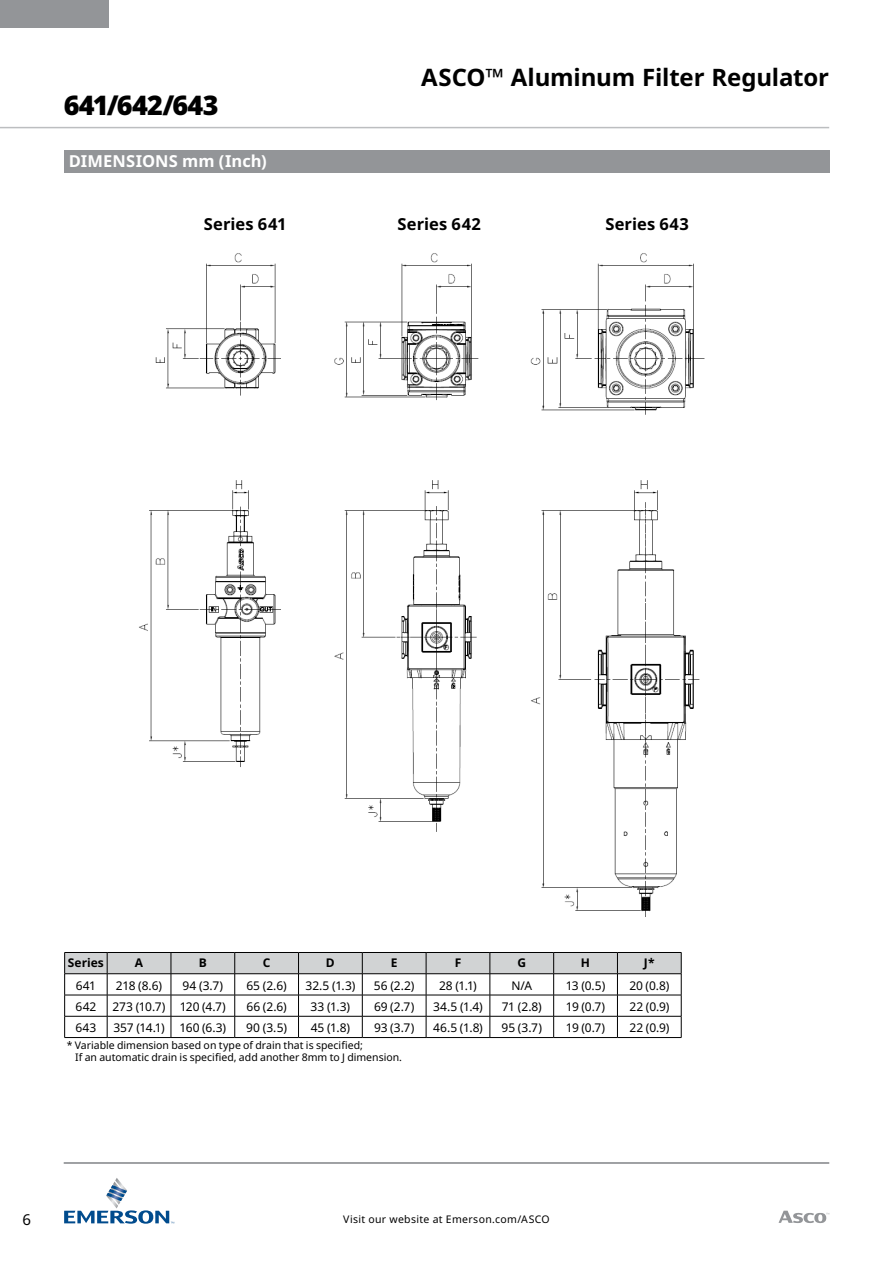
<style>
.page{position:relative;width:893px;height:1263px;background:#fff}
.page>*{position:absolute;margin:0;border:0;box-sizing:border-box;transform-origin:0 0}
.t1{font:900 27px "Noto Sans";letter-spacing:-.025em;color:#000}
.t2{font:700 24px "Noto Sans";letter-spacing:-.01em;color:#000}
.Table_body_left{font:700 16.5px "Noto Sans";letter-spacing:.01em;color:#000}
.Table_Header_Left_Sm{font:700 16.5px "Noto Sans";letter-spacing:.005em;color:#fff}
.t3{font:15px "Noto Sans";color:#000}
.Table_Body_centered{font:12px "Noto Sans";letter-spacing:-.005em;color:#000}
.t4{font:700 12px "Noto Sans";color:#000}
.Table_Body_centered-2{font:10.5px "Noto Sans";color:#000}
.Table_Body_centered-3{font:10.5px "Noto Sans";letter-spacing:.03em;color:#000}
</style>
<div class="page">
<hr style="left:64px;top:1162px;width:765px;height:2px;background:#939598">
<hr style="left:0;top:127px;width:829px;height:1px;background:#bcbec0">
<div style="left:0;top:0;width:109px;height:27px;background:#939598"></div>
<svg style="left:779px;top:1211px;width:50px;height:12px"></svg>
<svg style="left:64px;top:1178px;width:110px;height:46px"></svg>
<div style="left:64px;top:150px;width:766px;height:23px;background:#939598"></div>
<svg style="left:64px;top:952px;width:618px;height:85px"></svg>
<hr style="left:64px;top:1037px;width:43px;height:1px;background:#000">
<hr style="left:107px;top:1037px;width:64px;height:1px;background:#000">
<hr style="left:171px;top:1037px;width:64px;height:1px;background:#000">
<hr style="left:235px;top:1037px;width:64px;height:1px;background:#000">
<hr style="left:299px;top:1037px;width:63px;height:1px;background:#000">
<hr style="left:362px;top:1037px;width:64px;height:1px;background:#000">
<hr style="left:426px;top:1037px;width:64px;height:1px;background:#000">
<hr style="left:490px;top:1037px;width:64px;height:1px;background:#000">
<hr style="left:554px;top:1037px;width:63px;height:1px;background:#000">
<hr style="left:617px;top:1037px;width:64px;height:1px;background:#000">
<img style="left:139px;top:253px;width:566px;height:664px">
<h1 class="t1" style="left:64px;top:90px;width:156px">641/642/643</h1>
<p class="Table_Header_Left_Sm" style="left:69px;top:152px;width:199px">DIMENSIONS mm (Inch)</p>
<h2 class="t2" style="left:421px;top:63px;width:409px">ASCO™ Aluminum Filter Regulator</h2>
<p class="Table_body_left" style="left:204px;top:214px;width:84px">Series 641</p>
<p class="Table_body_left" style="left:398px;top:214px;width:85px">Series 642</p>
<p class="Table_body_left" style="left:605px;top:214px;width:85px">Series 643</p>
<p class="t4" style="left:68px;top:956px;width:37px">Series</p>
<p class="t4" style="left:135px;top:956px;width:10px">A</p>
<p class="t4" style="left:199px;top:956px;width:10px">B</p>
<p class="t4" style="left:263px;top:956px;width:9px">C</p>
<p class="t4" style="left:326px;top:956px;width:10px">D</p>
<p class="t4" style="left:391px;top:956px;width:8px">E</p>
<p class="t4" style="left:455px;top:956px;width:8px">F</p>
<p class="t4" style="left:517px;top:956px;width:10px">G</p>
<p class="t4" style="left:581px;top:956px;width:11px">H</p>
<p class="t4" style="left:644px;top:956px;width:12px">J*</p>
<p class="Table_Body_centered" style="left:76px;top:978px;width:22px">641</p>
<p class="Table_Body_centered" style="left:116px;top:978px;width:48px">218 (8.6)</p>
<p class="Table_Body_centered" style="left:183px;top:978px;width:42px">94 (3.7)</p>
<p class="Table_Body_centered" style="left:246px;top:978px;width:42px">65 (2.6)</p>
<p class="Table_Body_centered" style="left:306px;top:978px;width:51px">32.5 (1.3)</p>
<p class="Table_Body_centered" style="left:374px;top:978px;width:42px">56 (2.2)</p>
<p class="Table_Body_centered" style="left:439px;top:978px;width:39px">28 (1.1)</p>
<p class="Table_Body_centered" style="left:511px;top:978px;width:22px">N/A</p>
<p class="Table_Body_centered" style="left:566px;top:978px;width:41px">13 (0.5)</p>
<p class="Table_Body_centered" style="left:629px;top:978px;width:42px">20 (0.8)</p>
<p class="Table_Body_centered" style="left:75px;top:1000px;width:22px">642</p>
<p class="Table_Body_centered" style="left:113px;top:1000px;width:55px">273 (10.7)</p>
<p class="Table_Body_centered" style="left:180px;top:1000px;width:48px">120 (4.7)</p>
<p class="Table_Body_centered" style="left:246px;top:1000px;width:42px">66 (2.6)</p>
<p class="Table_Body_centered" style="left:311px;top:1000px;width:41px">33 (1.3)</p>
<p class="Table_Body_centered" style="left:374px;top:1000px;width:42px">69 (2.7)</p>
<p class="Table_Body_centered" style="left:433px;top:1000px;width:51px">34.5 (1.4)</p>
<p class="Table_Body_centered" style="left:502px;top:1000px;width:42px">71 (2.8)</p>
<p class="Table_Body_centered" style="left:566px;top:1000px;width:41px">19 (0.7)</p>
<p class="Table_Body_centered" style="left:629px;top:1000px;width:41px">22 (0.9)</p>
<p class="Table_Body_centered" style="left:75px;top:1021px;width:23px">643</p>
<p class="Table_Body_centered" style="left:113px;top:1021px;width:53px">357 (14.1)</p>
<p class="Table_Body_centered" style="left:179px;top:1021px;width:48px">160 (6.3)</p>
<p class="Table_Body_centered" style="left:246px;top:1021px;width:42px">90 (3.5)</p>
<p class="Table_Body_centered" style="left:311px;top:1021px;width:41px">45 (1.8)</p>
<p class="Table_Body_centered" style="left:374px;top:1021px;width:42px">93 (3.7)</p>
<p class="Table_Body_centered" style="left:433px;top:1021px;width:51px">46.5 (1.8)</p>
<p class="Table_Body_centered" style="left:502px;top:1021px;width:42px">95 (3.7)</p>
<p class="Table_Body_centered" style="left:566px;top:1021px;width:41px">19 (0.7)</p>
<p class="Table_Body_centered" style="left:629px;top:1021px;width:41px">22 (0.9)</p>
<p class="Table_Body_centered-2" style="left:67px;top:1039px;width:298px">* Variable dimension based on type of drain that is specified;</p>
<p class="Table_Body_centered-2" style="left:75px;top:1051px;width:328px">If an automatic drain is specified, add another 8mm to J dimension.</p>
<p class="t3" style="left:22px;top:1211px;width:10px">6</p>
<p class="Table_Body_centered-3" style="left:343px;top:1213px;width:208px">Visit our website at Emerson.com/ASCO</p>
</div>
